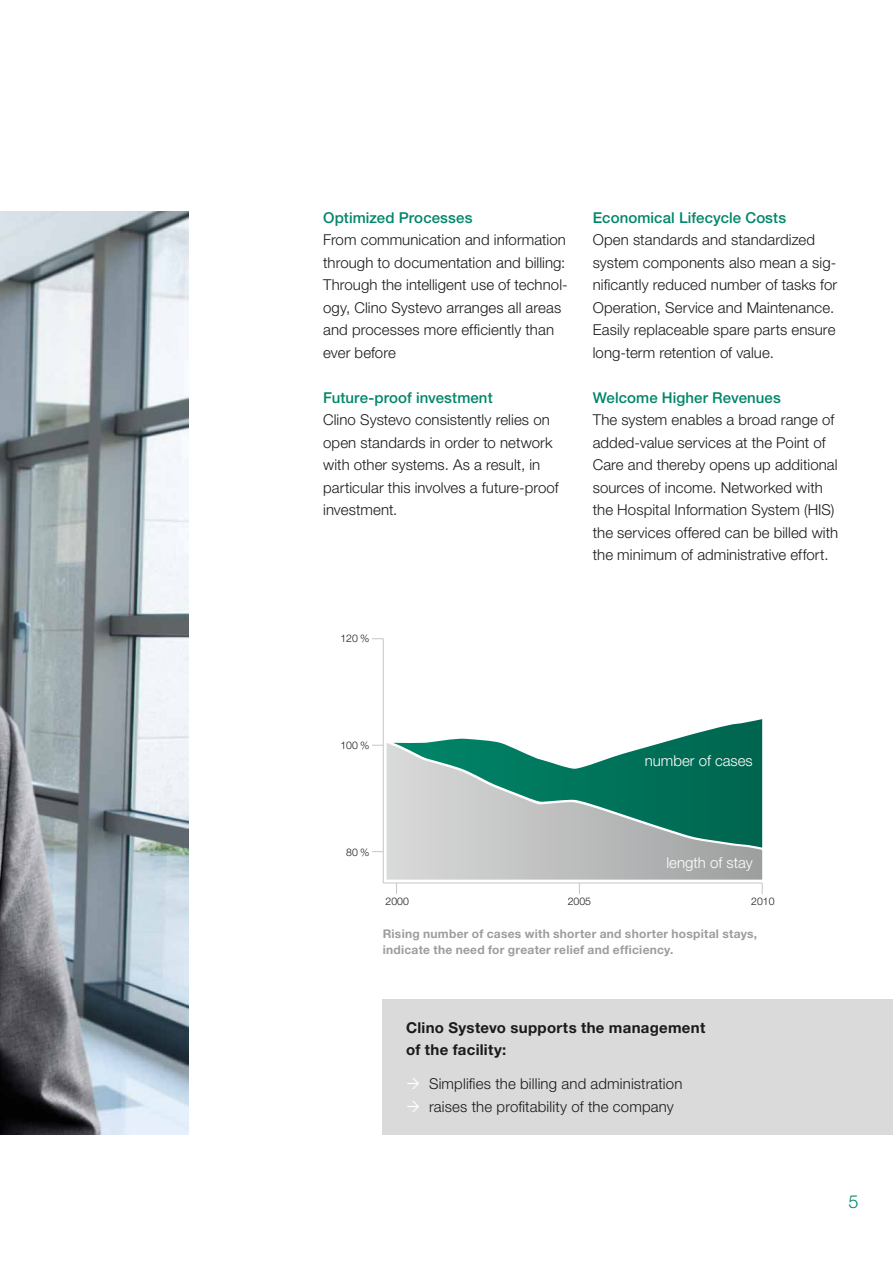
<style>
.page{position:relative;width:893px;height:1263px;background:#fff}
.page>*{position:absolute;margin:0;border:0;box-sizing:border-box;transform-origin:0 0}
.t1{font:300 18px "Helvetica Neue LT Std";color:#008669}
.t2{font:300 15px/22.5px "Helvetica Neue LT Std";letter-spacing:.005em;color:#1a1a18}
.t3{font:500 15px "Helvetica Neue LT Std";letter-spacing:.005em;color:#008669}
.t4{font:700 15px/22.5px "Helvetica Neue LT Std";letter-spacing:.02em;color:#1a1a18}
.t5{font:300 15px "Helvetica Neue LT Pro";color:#fff}
.t6{font:700 12px/16.5px "Helvetica Neue LT Std";letter-spacing:.025em;color:#9c9d9d}
.t7{font:300 10.5px "Helvetica Neue LT Pro";color:#1a1a18}
</style>
<div class="page">
<img style="left:0;top:212px;width:188px;height:922px">
<div style="left:383px;top:999px;width:510px;height:135px;background:#dadada"></div>
<svg style="left:393px;top:719px;width:369px;height:24px"></svg>
<svg style="left:387px;top:743px;width:375px;height:137px;background:#7ba79e"></svg>
<hr style="left:383px;top:639px;width:1px;height:244px;background:#c5c6c6">
<hr style="left:383px;top:883px;width:379px;height:1px;background:#c5c6c6">
<p class="t3" style="left:323px;top:208px;width:151px">Optimized Processes</p>
<p class="t2" style="left:323px;top:228px;width:246px">From communication and information through to documentation and billing:<br>Through the intelligent use of technol&shy;ogy, Clino Systevo arranges all areas and processes more efficiently than ever before</p>
<p class="t3" style="left:323px;top:388px;width:171px">Future-proof investment</p>
<p class="t2" style="left:323px;top:408px;width:237px">Clino Systevo consistently relies on open standards in order to network with other systems. As a result, in particular this involves a future-proof investment.</p>
<p class="t3" style="left:593px;top:208px;width:195px">Economical Lifecycle Costs</p>
<p class="t2" style="left:593px;top:228px;width:246px">Open standards and standardized system components also mean a sig&shy;nificantly reduced number of tasks for Operation, Service and Maintenance.<br>Easily replaceable spare parts ensure long-term retention of value.</p>
<p class="t3" style="left:593px;top:388px;width:190px">Welcome Higher Revenues</p>
<p class="t2" style="left:593px;top:408px;width:247px">The system enables a broad range of added-value services at the Point of Care and thereby opens up additional sources of income. Networked with the Hospital Information System (HIS) the services offered can be billed with the minimum of administrative effort.</p>
<p class="t7" style="left:340px;top:632px;width:30px">120 %</p>
<p class="t7" style="left:340px;top:739px;width:30px">100 %</p>
<p class="t5" style="left:645px;top:751px;width:110px">number of cases</p>
<p class="t7" style="left:346px;top:846px;width:25px">80 %</p>
<p class="t5" style="left:666px;top:854px;width:88px">length of stay</p>
<p class="t7" style="left:386px;top:895px;width:25px">2000</p>
<p class="t7" style="left:568px;top:895px;width:25px">2005</p>
<p class="t7" style="left:751px;top:895px;width:25px">2010</p>
<p class="t6" style="left:383px;top:925px;width:376px">Rising number of cases with shorter and shorter hospital stays, indicate the need for greater relief and efficiency.</p>
<p class="t4" style="left:406px;top:1016px;width:301px">Clino Systevo supports the management of the facility:</p>
<p class="t2" style="left:429px;top:1072px;width:255px">Simplifies the billing and administration raises the profitability of the company</p>
<p class="t1" style="left:848px;top:1190px;width:12px">5</p>
</div>
